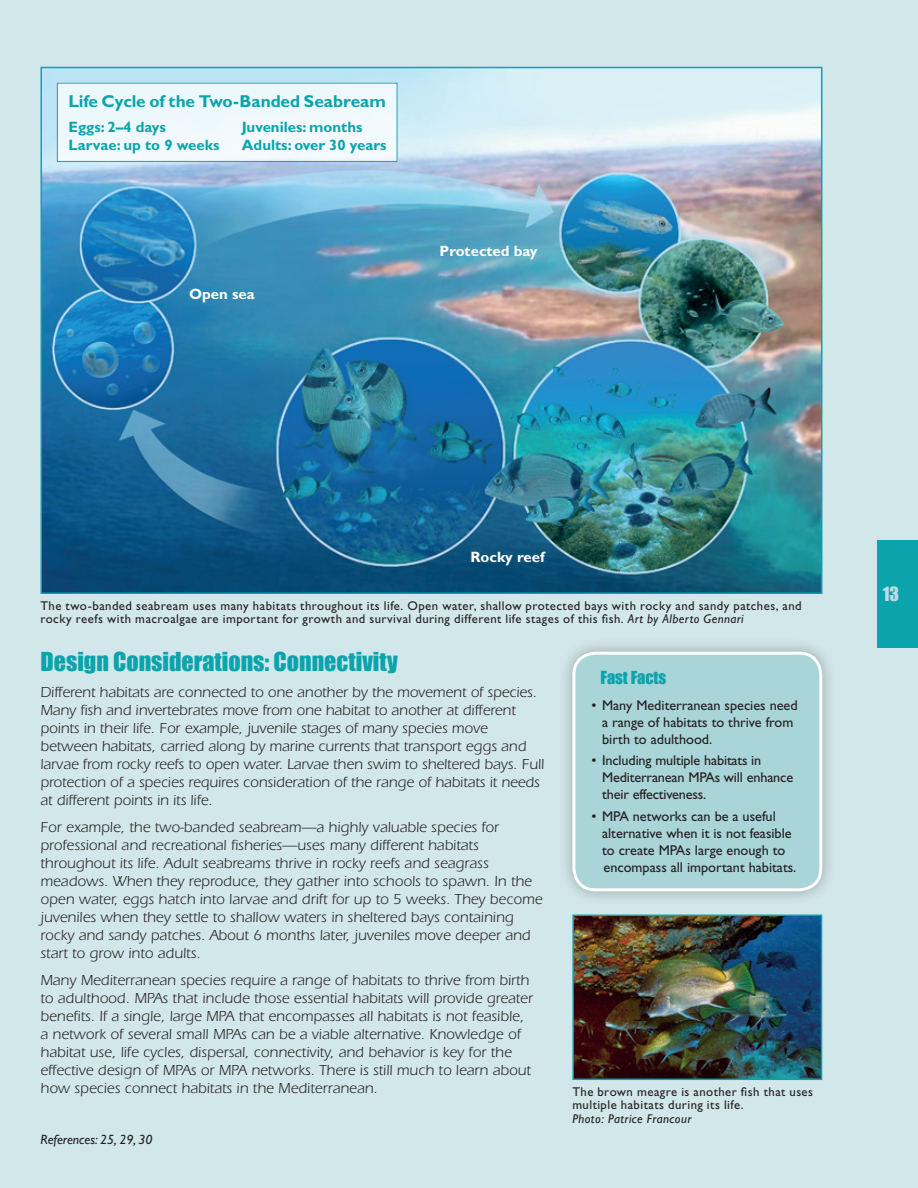
<style>
.page{position:relative;width:918px;height:1188px;background:#d2e7ea}
.page>*{position:absolute;margin:0;border:0;box-sizing:border-box;transform-origin:0 0}
.t1{font:24px "Impact";color:#0ba4ad}
.t2{font:18px "Impact";color:#bddde2}
.t3{font:700 17.25px "Gill Sans";letter-spacing:-.005em;color:#0ba4ad}
.t4{font:16.5px "Impact";letter-spacing:-.005em;color:#0ba4ad}
.t5{font:15px/18px "Itc Eras";letter-spacing:.005em;color:#231f20}
.t6{font:700 15px/18px "Gill Sans";color:#0ba4ad}
.t7{font:700 15px "Gill Sans";color:#fff}
.t8{font:14.25px/17.1px "Gill Sans";color:#231f20}
.t9{font:italic 13.5px "Gill Sans";color:#231f20}
.t10{font:12.75px/13.5px "Gill Sans";letter-spacing:.035em;color:#231f20}
.t11{font:italic 12.75px "Gill Sans";letter-spacing:.03em;color:#231f20}
.s1{font-style:italic}
</style>
<div class="page">
<div style="left:878px;top:540px;width:40px;height:108px;background:#0ba4ad"></div>
<img style="left:43px;top:70px;width:776px;height:521px">
<img style="left:575px;top:918px;width:244px;height:159px">
<div style="left:572px;top:915px;width:250px;height:165px;border:2px solid #0ba4ad"></div>
<div style="left:57px;top:83px;width:340px;height:79px;background:#f0f9fc"></div>
<div style="left:558px;top:638px;width:278px;height:267px;background:#231f20;opacity:.32"></div>
<div style="left:574px;top:653px;width:247px;height:237px;background:#a9d4d8;border-radius:22px"></div>
<div style="left:572px;top:652px;width:250px;height:239px;border:3px solid #fff;border-radius:22px"></div>
<div style="left:57px;top:83px;width:340px;height:79px;border:1px solid #0ba4ad"></div>
<p class="t3" style="left:69px;top:91px;width:319px">Life Cycle of the Two-Banded Seabream</p>
<p class="t6" style="left:69px;top:118px;width:152px">Eggs: 2–4 days<br>Larvae: up to 9 weeks</p>
<p class="t6" style="left:242px;top:118px;width:146px">Juveniles: months<br>Adults: over 30 years</p>
<p class="t7" style="left:189px;top:285px;width:67px">Open sea</p>
<p class="t7" style="left:440px;top:242px;width:100px">Protected bay</p>
<p class="t7" style="left:470px;top:548px;width:76px">Rocky reef</p>
<p class="t10" style="left:40px;top:599px;width:763px">The two-banded seabream uses many habitats throughout its life. Open water, shallow protected bays with rocky and sandy patches, and rocky reefs with macroalgae are important for growth and survival during different life stages of this fish. <span class="s1">Art by Alberto Gennari</span></p>
<h1 class="t1" style="left:40px;top:646px;width:359px">Design Considerations: Connectivity</h1>
<p class="t5" style="left:40px;top:684px;width:505px">Different habitats are connected to one another by the movement of species.<br>Many fish and invertebrates move from one habitat to another at different points in their life. For example, juvenile stages of many species move between habitats, carried along by marine currents that transport eggs and larvae from rocky reefs to open water. Larvae then swim to sheltered bays. Full protection of a species requires consideration of the range of habitats it needs at different points in its life.</p>
<p class="t5" style="left:40px;top:818px;width:503px">For example, the two-banded seabream—a highly valuable species for professional and recreational fisheries—uses many different habitats throughout its life. Adult seabreams thrive in rocky reefs and seagrass meadows. When they reproduce, they gather into schools to spawn. In the open water, eggs hatch into larvae and drift for up to 5 weeks. They become juveniles when they settle to shallow waters in sheltered bays containing rocky and sandy patches. About 6 months later, juveniles move deeper and start to grow into adults.</p>
<p class="t5" style="left:40px;top:971px;width:494px">Many Mediterranean species require a range of habitats to thrive from birth to adulthood. MPAs that include those essential habitats will provide greater benefits. If a single, large MPA that encompasses all habitats is not feasible, a network of several small MPAs can be a viable alternative. Knowledge of habitat use, life cycles, dispersal, connectivity, and behavior is key for the effective design of MPAs or MPA networks. There is still much to learn about how species connect habitats in the Mediterranean.</p>
<p class="t9" style="left:40px;top:1132px;width:114px">References: 25, 29, 30</p>
<p class="t4" style="left:601px;top:667px;width:67px">Fast Facts</p>
<p class="t8" style="left:602px;top:696px;width:197px;text-indent:-11px">• Many Mediterranean species need a range of habitats to thrive from birth to adulthood.</p>
<p class="t8" style="left:602px;top:752px;width:193px;text-indent:-11px">• Including multiple habitats in<br>Mediterranean MPAs will enhance their effectiveness.</p>
<p class="t8" style="left:602px;top:808px;width:196px;text-indent:-11px">• MPA networks can be a useful alternative when it is not feasible to create MPAs large enough to encompass all important habitats.</p>
<p class="t10" style="left:572px;top:1085px;width:242px">The brown meagre is another fish that uses multiple habitats during its life.</p>
<p class="t11" style="left:572px;top:1111px;width:120px">Photo: Patrice Francour</p>
<p class="t2" style="left:883px;top:583px;width:18px">13</p>
</div>
